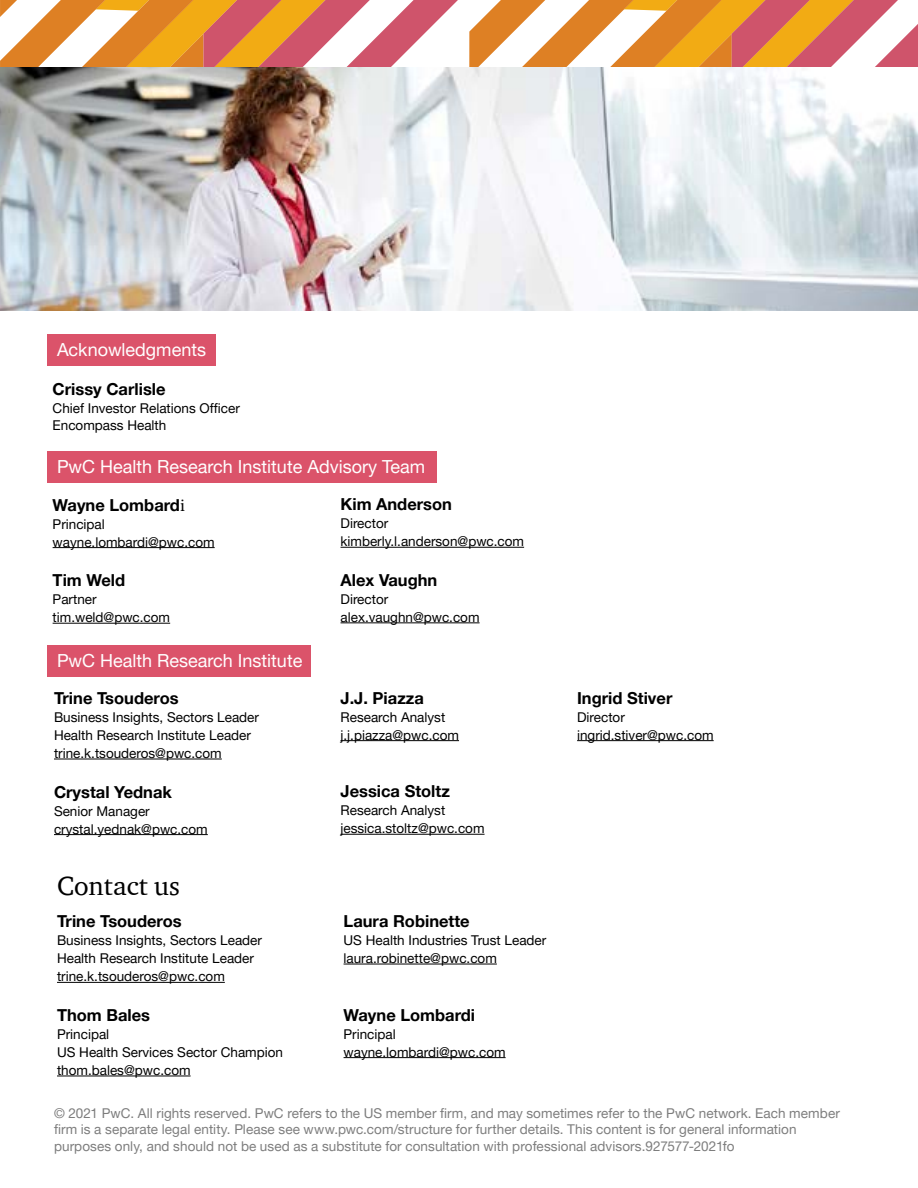
<style>
.page{position:relative;width:918px;height:1188px;background:#fff}
.page>*{position:absolute;margin:0;border:0;box-sizing:border-box;transform-origin:0 0}
.t1{font:27px "ITC Charter Com";color:#000}
.t2{font:18px "Helvetica Neue LT Pro";color:#fff}
.t3{font:700 16.5px "Helvetica Neue LT Pro";color:#000}
.t4{font:13.5px/18px "Helvetica Neue LT Pro";color:#000}
.t5{font:13.5px/16.2px "Helvetica Neue LT Pro";letter-spacing:.005em;color:#7d7d7d}
.s1{font-family:"Minion Pro";font-weight:400;font-size:18px}
</style>
<div class="page">
<svg style="left:0;top:0;width:458px;height:68px"></svg>
<svg style="left:469px;top:0;width:449px;height:68px"></svg>
<img style="left:0;top:68px;width:918px;height:242px">
<div style="left:47px;top:334px;width:169px;height:32px;background:#db536a"></div>
<hr style="left:54px;top:759px;width:168px;height:1px;background:#000">
<hr style="left:54px;top:834px;width:154px;height:1px;background:#000">
<hr style="left:341px;top:740px;width:118px;height:1px;background:#000">
<hr style="left:341px;top:834px;width:144px;height:1px;background:#000">
<div style="left:47px;top:645px;width:263px;height:32px;background:#db536a"></div>
<hr style="left:53px;top:547px;width:162px;height:1px;background:#000">
<hr style="left:53px;top:623px;width:117px;height:1px;background:#000">
<hr style="left:341px;top:547px;width:183px;height:1px;background:#000">
<hr style="left:341px;top:623px;width:139px;height:1px;background:#000">
<div style="left:47px;top:452px;width:389px;height:31px;background:#db536a"></div>
<hr style="left:577px;top:740px;width:137px;height:1px;background:#000">
<hr style="left:57px;top:982px;width:168px;height:1px;background:#000">
<hr style="left:57px;top:1076px;width:134px;height:1px;background:#000">
<hr style="left:344px;top:964px;width:153px;height:1px;background:#000">
<hr style="left:344px;top:1057px;width:162px;height:1px;background:#000">
<h2 class="t2" style="left:57px;top:339px;width:151px">Acknowledgments</h2>
<p class="t3" style="left:53px;top:378px;width:114px">Crissy Carlisle</p>
<p class="t4" style="left:53px;top:398px;width:189px">Chief Investor Relations Officer<br>Encompass Health</p>
<h2 class="t2" style="left:57px;top:456px;width:370px">PwC Health Research Institute Advisory Team</h2>
<p class="t3" style="left:53px;top:495px;width:134px">Wayne Lombard<span class="s1">i</span></p>
<p class="t4" style="left:53px;top:514px;width:164px">Principal wayne.lombardi@pwc.com</p>
<p class="t3" style="left:53px;top:570px;width:74px">Tim Weld</p>
<p class="t4" style="left:53px;top:590px;width:119px">Partner tim.weld@pwc.com</p>
<h2 class="t2" style="left:57px;top:649px;width:247px">PwC Health Research Institute</h2>
<p class="t3" style="left:54px;top:688px;width:126px">Trine Tsouderos</p>
<p class="t4" style="left:54px;top:708px;width:207px">Business Insights, Sectors Leader<br>Health Research Institute Leader trine.k.tsouderos@pwc.com</p>
<p class="t3" style="left:54px;top:782px;width:119px">Crystal Yednak</p>
<p class="t4" style="left:54px;top:801px;width:155px">Senior Manager crystal.yednak@pwc.com</p>
<h1 class="t1" style="left:57px;top:869px;width:125px">Contact us</h1>
<p class="t3" style="left:57px;top:911px;width:126px">Trine Tsouderos</p>
<p class="t4" style="left:57px;top:931px;width:207px">Business Insights, Sectors Leader<br>Health Research Institute Leader trine.k.tsouderos@pwc.com</p>
<p class="t3" style="left:57px;top:1005px;width:95px">Thom Bales</p>
<p class="t4" style="left:57px;top:1025px;width:228px">Principal<br>US Health Services Sector Champion thom.bales@pwc.com</p>
<p class="t3" style="left:341px;top:494px;width:113px">Kim Anderson</p>
<p class="t4" style="left:341px;top:514px;width:185px">Director kimberly.l.anderson@pwc.com</p>
<p class="t3" style="left:341px;top:570px;width:98px">Alex Vaughn</p>
<p class="t4" style="left:341px;top:590px;width:141px">Director alex.vaughn@pwc.com</p>
<p class="t3" style="left:341px;top:688px;width:85px">J.J. Piazza</p>
<p class="t4" style="left:341px;top:708px;width:120px">Research Analyst j.j.piazza@pwc.com</p>
<p class="t3" style="left:341px;top:781px;width:111px">Jessica Stoltz</p>
<p class="t4" style="left:341px;top:801px;width:146px">Research Analyst jessica.stoltz@pwc.com</p>
<p class="t3" style="left:577px;top:688px;width:97px">Ingrid Stiver</p>
<p class="t4" style="left:577px;top:708px;width:138px">Director ingrid.stiver@pwc.com</p>
<p class="t3" style="left:344px;top:911px;width:128px">Laura Robinette</p>
<p class="t4" style="left:344px;top:931px;width:204px">US Health Industries Trust Leader laura.robinette@pwc.com</p>
<p class="t3" style="left:344px;top:1005px;width:133px">Wayne Lombardi</p>
<p class="t4" style="left:344px;top:1024px;width:164px">Principal wayne.lombardi@pwc.com</p>
<p class="t5" style="left:54px;top:1105px;width:787px">© 2021 PwC. All rights reserved. PwC refers to the US member firm, and may sometimes refer to the PwC network. Each member firm is a separate legal entity. Please see www.pwc.com/structure for further details. This content is for general information purposes only, and should not be used as a substitute for consultation with professional advisors.927577-2021fo</p>
</div>
